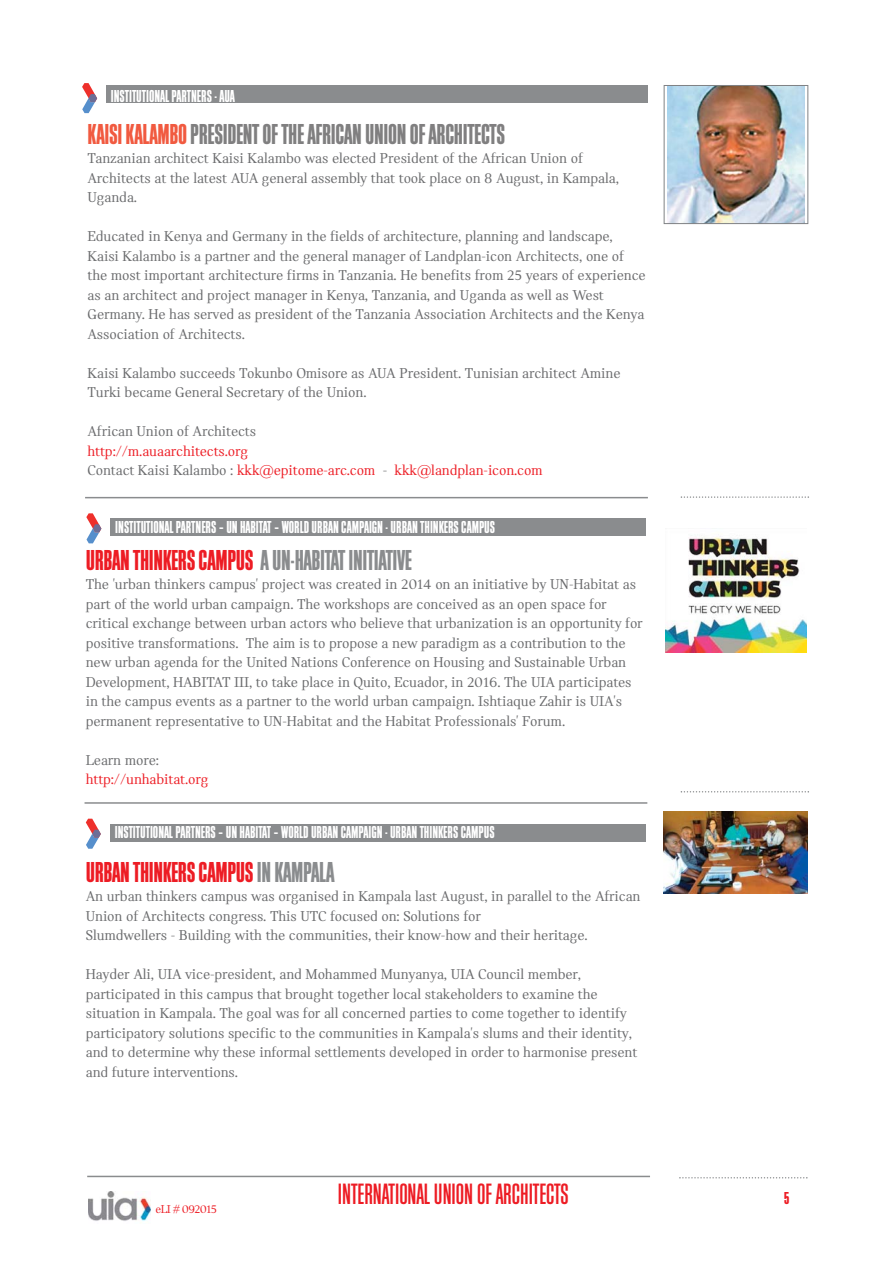
<style>
.page{position:relative;width:893px;height:1263px;background:#fff}
.page>*{position:absolute;margin:0;border:0;box-sizing:border-box;transform-origin:0 0}
.t1{font:30.6px "Block Gothic Medium Extra Cond";color:#ed1c24}
.t2{font:30px "Block Gothic Bold Extra Cond";letter-spacing:-.01em;color:#807f80}
.t3{font:30px "Block Gothic Bold Extra Cond";letter-spacing:-.01em;color:#8a8c8e}
.t4{font:30px "Block Gothic Bold Extra Cond";letter-spacing:-.01em;color:#ed1c24}
.t5{font:18px "Block Gothic Bold Extra Cond";color:#fff}
.t6{font:18px "Block Gothic Bold Extra Cond";color:#ed1c24}
.t7{font:15px/19.5px "Catalog";letter-spacing:-.01em;color:#696a6c}
.t8{font:15px/19.5px "Catalog";letter-spacing:-.01em;color:#ed1c24}
.t9{font:12px "Catalog";letter-spacing:-.05em;color:#ed1c24}
.s1{color:#f15a40}
.s2{color:#696a6c}
.s3{color:#ed1c24}
.s4{color:#8a8c8e}
</style>
<div class="page">
<svg style="left:82px;top:83px;width:15px;height:30px"></svg>
<div style="left:106px;top:86px;width:541px;height:17px;background:#8a8c8e"></div>
<svg style="left:86px;top:513px;width:15px;height:30px"></svg>
<div style="left:110px;top:519px;width:536px;height:17px;background:#8a8c8e"></div>
<hr style="left:85px;top:497px;width:563px;height:1px;background:#8a8c8e">
<svg style="left:86px;top:819px;width:15px;height:30px"></svg>
<div style="left:110px;top:824px;width:535px;height:17px;background:#8a8c8e"></div>
<hr style="left:84px;top:802px;width:563px;height:2px;background:#8a8c8e">
<svg style="left:680px;top:496px;width:129px;height:2px"></svg>
<svg style="left:680px;top:791px;width:129px;height:2px"></svg>
<svg style="left:679px;top:1177px;width:128px;height:2px"></svg>
<hr style="left:87px;top:1176px;width:563px;height:1px;background:#8a8c8e">
<svg style="left:663px;top:811px;width:145px;height:83px"></svg>
<img style="left:663px;top:812px;width:144px;height:81px">
<img style="left:88px;top:1191px;width:62px;height:30px">
<svg style="left:804px;top:87px;width:1px;height:135px"></svg>
<img style="left:667px;top:87px;width:137px;height:135px">
<div style="left:663px;top:85px;width:145px;height:139px;border:1px solid #808285"></div>
<img style="left:665px;top:535px;width:141px;height:117px">
<p class="t5" style="left:111px;top:90px;width:126px">INSTITUTIONAL PARTNERS - AUA</p>
<h2 class="t2" style="left:87px;top:124px;width:419px"><span class="s1">KAISI KALAMBO</span> PRESIDENT OF THE AFRICAN UNION OF ARCHITECTS</h2>
<p class="t7" style="left:87px;top:150px;width:533px">Tanzanian architect Kaisi Kalambo was elected President of the African Union of<br>Architects at the latest AUA general assembly that took place on 8 August, in Kampala,<br>Uganda.</p>
<p class="t7" style="left:87px;top:228px;width:559px">Educated in Kenya and Germany in the fields of architecture, planning and landscape, Kaisi Kalambo is a partner and the general manager of Landplan-icon Architects, one of the most important architecture firms in Tanzania. He benefits from 25 years of experience as an architect and project manager in Kenya, Tanzania, and Uganda as well as West Germany. He has served as president of the Tanzania Association Architects and the Kenya Association of Architects.</p>
<p class="t7" style="left:87px;top:364px;width:534px">Kaisi Kalambo succeeds Tokunbo Omisore as AUA President. Tunisian architect Amine<br>Turki became General Secretary of the Union.</p>
<p class="t7" style="left:87px;top:423px;width:170px">African Union of Architects</p>
<p class="t8" style="left:87px;top:442px;width:456px">http://m.auaarchitects.org<br><span class="s2">Contact Kaisi Kalambo :</span> kkk@epitome-arc.com <span class="s2">-</span> kkk@landplan-icon.com</p>
<p class="t5" style="left:115px;top:521px;width:381px">INSTITUTIONAL PARTNERS – UN HABITAT – WORLD URBAN CAMPAIGN - URBAN THINKERS CAMPUS</p>
<h2 class="t3" style="left:86px;top:550px;width:327px"><span class="s3">URBAN THINKERS CAMPUS</span> A UN-HABITAT INITIATIVE</h2>
<p class="t7" style="left:86px;top:576px;width:558px">The 'urban thinkers campus' project was created in 2014 on an initiative by UN-Habitat as part of the world urban campaign. The workshops are conceived as an open space for critical exchange between urban actors who believe that urbanization is an opportunity for positive transformations. The aim is to propose a new paradigm as a contribution to the new urban agenda for the United Nations Conference on Housing and Sustainable Urban Development, HABITAT III, to take place in Quito, Ecuador, in 2016. The UIA participates in the campus events as a partner to the world urban campaign. Ishtiaque Zahir is UIA's permanent representative to UN-Habitat and the Habitat Professionals' Forum.</p>
<p class="t7" style="left:86px;top:751px;width:75px">Learn more:</p>
<p class="t8" style="left:86px;top:771px;width:124px">http://unhabitat.org</p>
<p class="t5" style="left:115px;top:826px;width:381px">INSTITUTIONAL PARTNERS – UN HABITAT – WORLD URBAN CAMPAIGN - URBAN THINKERS CAMPUS</p>
<h2 class="t4" style="left:86px;top:862px;width:250px">URBAN THINKERS CAMPUS <span class="s4">IN KAMPALA</span></h2>
<p class="t7" style="left:86px;top:888px;width:556px">An urban thinkers campus was organised in Kampala last August, in parallel to the African<br>Union of Architects congress. This UTC focused on: Solutions for<br>Slumdwellers - Building with the communities, their know-how and their heritage.</p>
<p class="t7" style="left:86px;top:966px;width:553px">Hayder Ali, UIA vice-president, and Mohammed Munyanya, UIA Council member, participated in this campus that brought together local stakeholders to examine the situation in Kampala. The goal was for all concerned parties to come together to identify participatory solutions specific to the communities in Kampala's slums and their identity, and to determine why these informal settlements developed in order to harmonise present and future interventions.</p>
<p class="t9" style="left:156px;top:1205px;width:63px">eLI # 092015</p>
<h1 class="t1" style="left:338px;top:1183px;width:232px">INTERNATIONAL UNION OF ARCHITECTS</h1>
<p class="t6" style="left:784px;top:1192px;width:7px">5</p>
</div>
